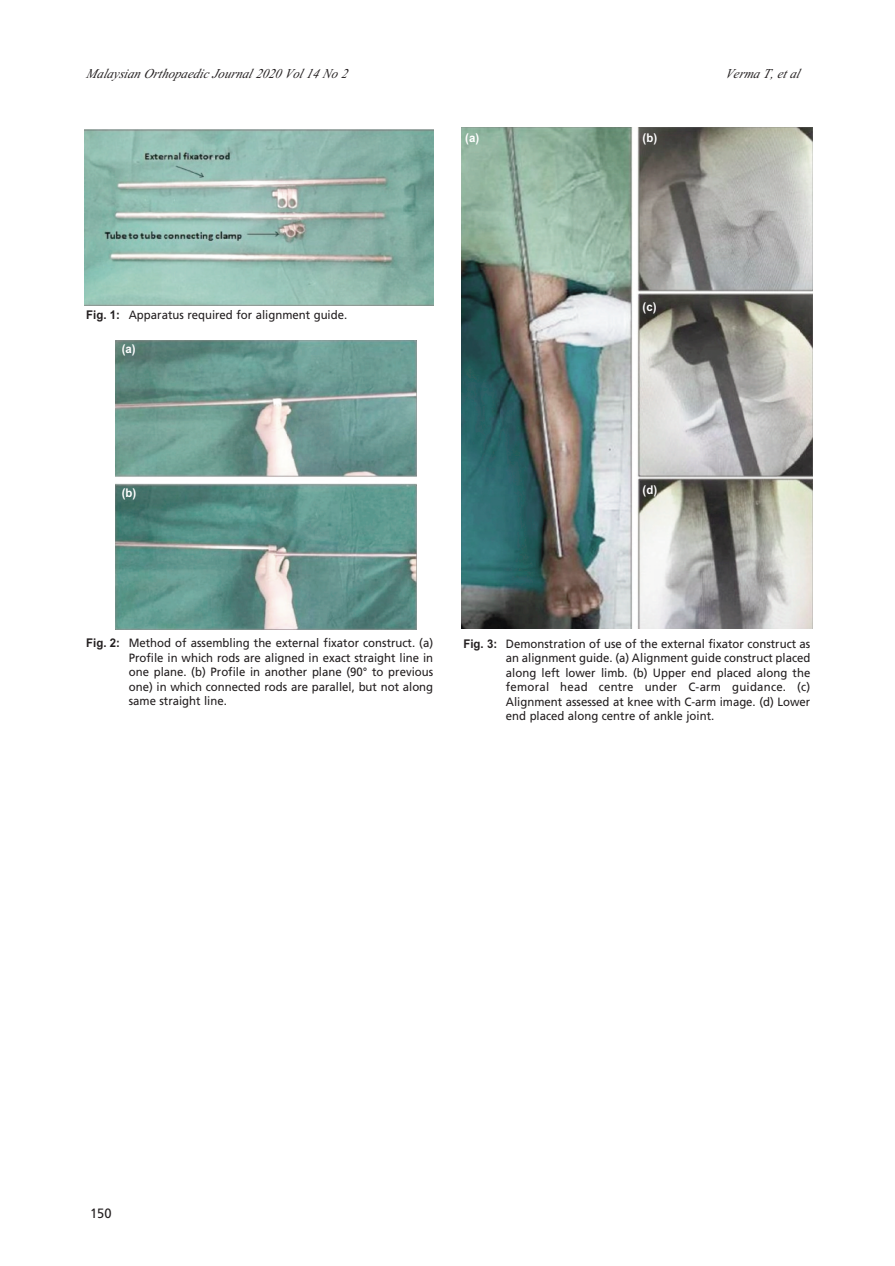
<style>
.page{position:relative;width:895px;height:1266px;background:#fff}
.page>*{position:absolute;margin:0;border:0;box-sizing:border-box;transform-origin:0 0}
.t1{font:italic 13.5px "Times New Roman";color:#231f20;scale:.95 1}
.t2{font:13.5px "Frutiger LT Std";color:#231f20;scale:.95 1}
.t3{font:12px/14.4px "Frutiger LT Std";color:#231f20;text-align:justify;scale:.95 1}
.t4{font:700 12px "Arial";color:#fff;scale:.95 1}
.s1{font-family:"Arial";font-weight:700}
</style>
<div class="page">
<img style="left:85px;top:130px;width:348px;height:175px">
<img style="left:116px;top:340px;width:300px;height:289px">
<img style="left:461px;top:127px;width:351px;height:502px">
<p class="t1" style="left:86px;top:66px;width:280px">Malaysian Orthopaedic Journal 2020 Vol 14 No 2</p>
<p class="t1" style="left:725px;top:66px;width:84px">Verma T, et al</p>
<p class="t3" style="left:86px;top:309px;width:276px"><span class="s1">Fig. 1:</span> Apparatus required for alignment guide.</p>
<p class="t4" style="left:122px;top:342px;width:16px">(a)</p>
<p class="t4" style="left:122px;top:486px;width:17px">(b)</p>
<p class="t4" style="left:465px;top:131px;width:16px">(a)</p>
<p class="t4" style="left:643px;top:131px;width:17px">(b)</p>
<p class="t4" style="left:643px;top:299px;width:16px">(c)</p>
<p class="t4" style="left:643px;top:482px;width:17px">(d)</p>
<p class="t3" style="left:129px;top:637px;width:322px;text-indent:-43px"><span class="s1">Fig. 2:</span> Method of assembling the external fixator construct. (a)<br>Profile in which rods are aligned in exact straight line in one plane. (b) Profile in another plane (90° to previous one) in which connected rods are parallel, but not along same straight line.</p>
<p class="t3" style="left:506px;top:637px;width:322px;text-indent:-43px"><span class="s1">Fig. 3:</span> Demonstration of use of the external fixator construct as an alignment guide. (a) Alignment guide construct placed along left lower limb. (b) Upper end placed along the femoral head centre under C-arm guidance. (c)<br>Alignment assessed at knee with C-arm image. (d) Lower end placed along centre of ankle joint.</p>
<p class="t2" style="left:90px;top:1207px;width:24px">150</p>
</div>
